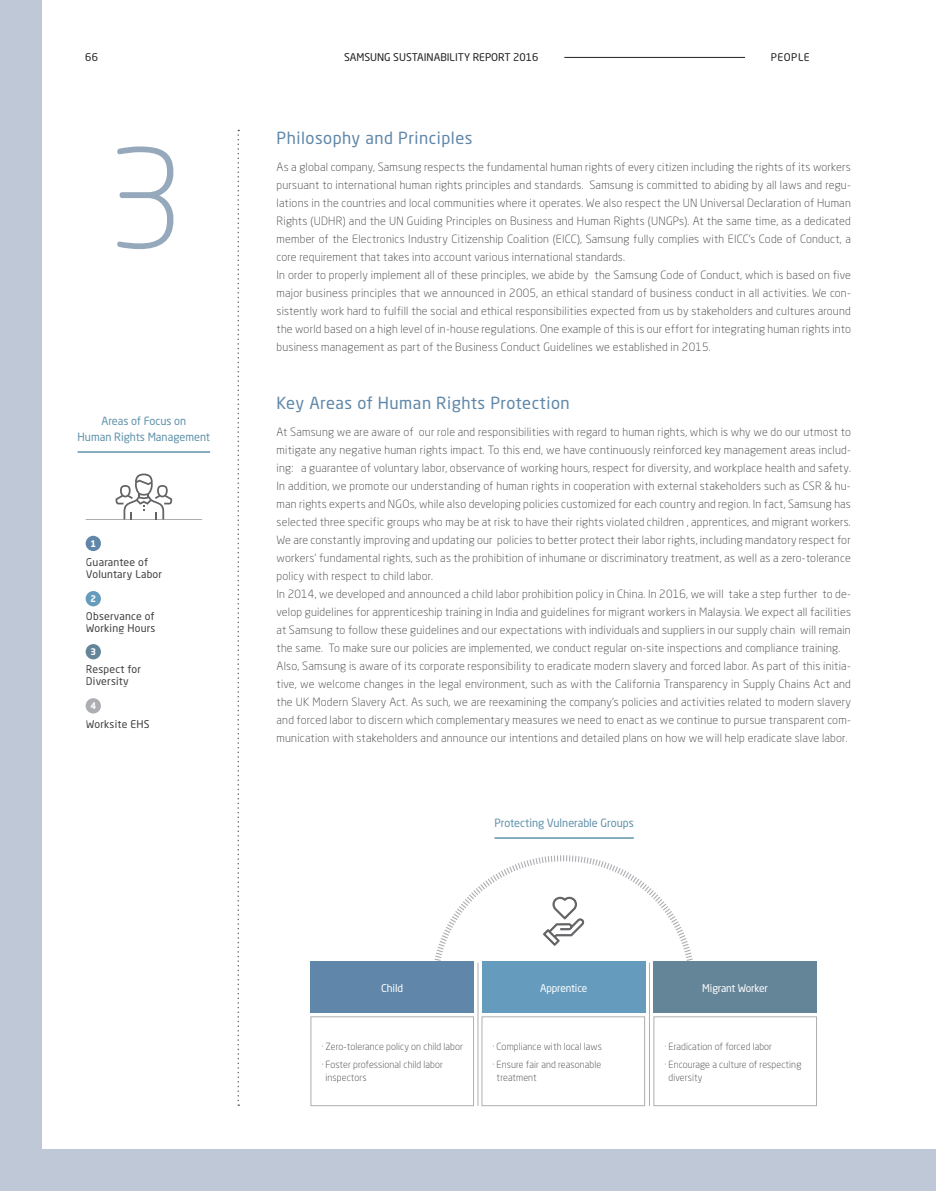
<style>
.page{position:relative;width:936px;height:1191px;background:#fff}
.page>*{position:absolute;margin:0;border:0;box-sizing:border-box;transform-origin:0 0}
.t1{font:300 136.05px "Neo Sans Std";color:#96a8bc}
.t2{font:16.5px "Neo Sans Std";letter-spacing:.03em;color:#6087a9}
.t3{font:300 11.25px/18px "Neo Sans Std";letter-spacing:.02em;color:#3e3e3f}
.t4{font:11.25px/16.5px "Neo Sans Std";color:#6092aa;text-align:center}
.t5{font:10.5px/12px "Neo Sans Std";letter-spacing:.02em;color:#3e3e3f}
.t6{font:10.5px "Neo Sans Std";color:#231f20}
.t7{font:10.5px "Neo Sans Std";letter-spacing:-.01em;color:#fff}
.t8{font:300 9.75px/17.7px "Neo Sans Std";letter-spacing:.01em;color:#3e3e3f}
.t9{font:700 9px "Neo Sans Std";color:#fff}
</style>
<div class="page">
<div style="left:0;top:0;width:935px;height:1191px;background:#bfc8d6"></div>
<div style="left:43px;top:0;width:892px;height:1148px;background:#fff"></div>
<hr style="left:77px;top:451px;width:133px;height:2px;background:#6092aa">
<hr style="left:86px;top:519px;width:116px;height:1px;background:#adaeb2">
<div style="left:86px;top:536px;width:15px;height:15px;background:#6087a9;border-radius:50%"></div>
<div style="left:86px;top:591px;width:15px;height:15px;background:#659cbd;border-radius:50%"></div>
<div style="left:86px;top:644px;width:15px;height:15px;background:#648498;border-radius:50%"></div>
<div style="left:86px;top:698px;width:15px;height:15px;background:#adaeb2;border-radius:50%"></div>
<svg style="left:116px;top:473px;width:56px;height:46px"></svg>
<svg style="left:237px;top:130px;width:2px;height:976px"></svg>
<hr style="left:494px;top:837px;width:139px;height:1px;background:#6092aa">
<div style="left:311px;top:961px;width:163px;height:51px;background:#6087a9"></div>
<div style="left:482px;top:961px;width:163px;height:51px;background:#659cbd"></div>
<div style="left:653px;top:961px;width:163px;height:51px;background:#648498"></div>
<hr style="left:477px;top:962px;width:1px;height:144px;background:#adaeb2">
<div style="left:481px;top:1016px;width:163px;height:90px;border:1px solid #adaeb2"></div>
<div style="left:311px;top:1016px;width:163px;height:90px;border:1px solid #adaeb2"></div>
<div style="left:653px;top:1016px;width:163px;height:90px;border:1px solid #adaeb2"></div>
<hr style="left:649px;top:962px;width:1px;height:144px;background:#adaeb2">
<svg style="left:434px;top:855px;width:259px;height:132px"></svg>
<hr style="left:564px;top:57px;width:181px;height:1px;background:#231f20">
<p class="t6" style="left:85px;top:51px;width:14px">66</p>
<p class="t6" style="left:344px;top:51px;width:196px">SAMSUNG SUSTAINABILITY REPORT 2016</p>
<p class="t6" style="left:770px;top:51px;width:40px">PEOPLE</p>
<h1 class="t1" style="left:106px;top:117px;width:80px">3</h1>
<p class="t4" style="left:77px;top:412px;width:134px">Areas of Focus on<br>Human Rights Management</p>
<p class="t9" style="left:90px;top:537px;width:7px">1</p>
<p class="t5" style="left:86px;top:556px;width:78px">Guarantee of<br>Voluntary Labor</p>
<p class="t9" style="left:90px;top:592px;width:7px">2</p>
<p class="t5" style="left:86px;top:610px;width:71px">Observance of<br>Working Hours</p>
<p class="t9" style="left:90px;top:645px;width:7px">3</p>
<p class="t5" style="left:86px;top:663px;width:56px">Respect for<br>Diversity</p>
<p class="t9" style="left:90px;top:700px;width:7px">4</p>
<p class="t5" style="left:86px;top:717px;width:65px">Worksite EHS</p>
<h2 class="t2" style="left:276px;top:128px;width:197px">Philosophy and Principles</h2>
<p class="t3" style="left:276px;top:157px;width:576px">As a global company, Samsung respects the fundamental human rights of every citizen including the rights of its workers pursuant to international human rights principles and standards. Samsung is committed to abiding by all laws and regu&shy;lations in the countries and local communities where it operates. We also respect the UN Universal Declaration of Human Rights (UDHR) and the UN Guiding Principles on Business and Human Rights (UNGPs). At the same time, as a dedicated member of the Electronics Industry Citizenship Coalition (EICC), Samsung fully complies with EICC's Code of Conduct, a core requirement that takes into account various international standards.<br>In order to properly implement all of these principles, we abide by the Samsung Code of Conduct, which is based on five major business principles that we announced in 2005, an ethical standard of business conduct in all activities. We con&shy;sistently work hard to fulfill the social and ethical responsibilities expected from us by stakeholders and cultures around the world based on a high level of in-house regulations. One example of this is our effort for integrating human rights into business management as part of the Business Conduct Guidelines we established in 2015.</p>
<h2 class="t2" style="left:276px;top:393px;width:295px">Key Areas of Human Rights Protection</h2>
<p class="t3" style="left:276px;top:422px;width:576px">At Samsung we are aware of our role and responsibilities with regard to human rights, which is why we do our utmost to mitigate any negative human rights impact. To this end, we have continuously reinforced key management areas includ&shy;ing: a guarantee of voluntary labor, observance of working hours, respect for diversity, and workplace health and safety.<br>In addition, we promote our understanding of human rights in cooperation with external stakeholders such as CSR &amp; hu&shy;man rights experts and NGOs, while also developing policies customized for each country and region. In fact, Samsung has selected three specific groups who may be at risk to have their rights violated children , apprentices, and migrant workers.<br>We are constantly improving and updating our policies to better protect their labor rights, including mandatory respect for workers’ fundamental rights, such as the prohibition of inhumane or discriminatory treatment, as well as a zero-tolerance policy with respect to child labor.<br>In 2014, we developed and announced a child labor prohibition policy in China. In 2016, we will take a step further to de&shy;velop guidelines for apprenticeship training in India and guidelines for migrant workers in Malaysia. We expect all facilities at Samsung to follow these guidelines and our expectations with individuals and suppliers in our supply chain will remain the same. To make sure our policies are implemented, we conduct regular on-site inspections and compliance training.<br>Also, Samsung is aware of its corporate responsibility to eradicate modern slavery and forced labor. As part of this initia&shy;tive, we welcome changes in the legal environment, such as with the California Transparency in Supply Chains Act and the UK Modern Slavery Act. As such, we are reexamining the company’s policies and activities related to modern slavery and forced labor to discern which complementary measures we need to enact as we continue to pursue transparent com&shy;munication with stakeholders and announce our intentions and detailed plans on how we will help eradicate slave labor.</p>
<p class="t4" style="left:494px;top:814px;width:141px">Protecting Vulnerable Groups</p>
<p class="t7" style="left:381px;top:981px;width:23px">Child</p>
<p class="t7" style="left:540px;top:981px;width:49px">Apprentice</p>
<p class="t7" style="left:702px;top:981px;width:67px">Migrant Worker</p>
<p class="t8" style="left:322px;top:1037px;width:143px">· Zero-tolerance policy on child labor · Foster professional child labor</p>
<p class="t8" style="left:325px;top:1068px;width:43px">inspectors</p>
<p class="t8" style="left:493px;top:1037px;width:111px">· Compliance with local laws · Ensure fair and reasonable</p>
<p class="t8" style="left:496px;top:1068px;width:42px">treatment</p>
<p class="t8" style="left:664px;top:1037px;width:138px">· Eradication of forced labor<br>· Encourage a culture of respecting</p>
<p class="t8" style="left:668px;top:1068px;width:35px">diversity</p>
</div>
